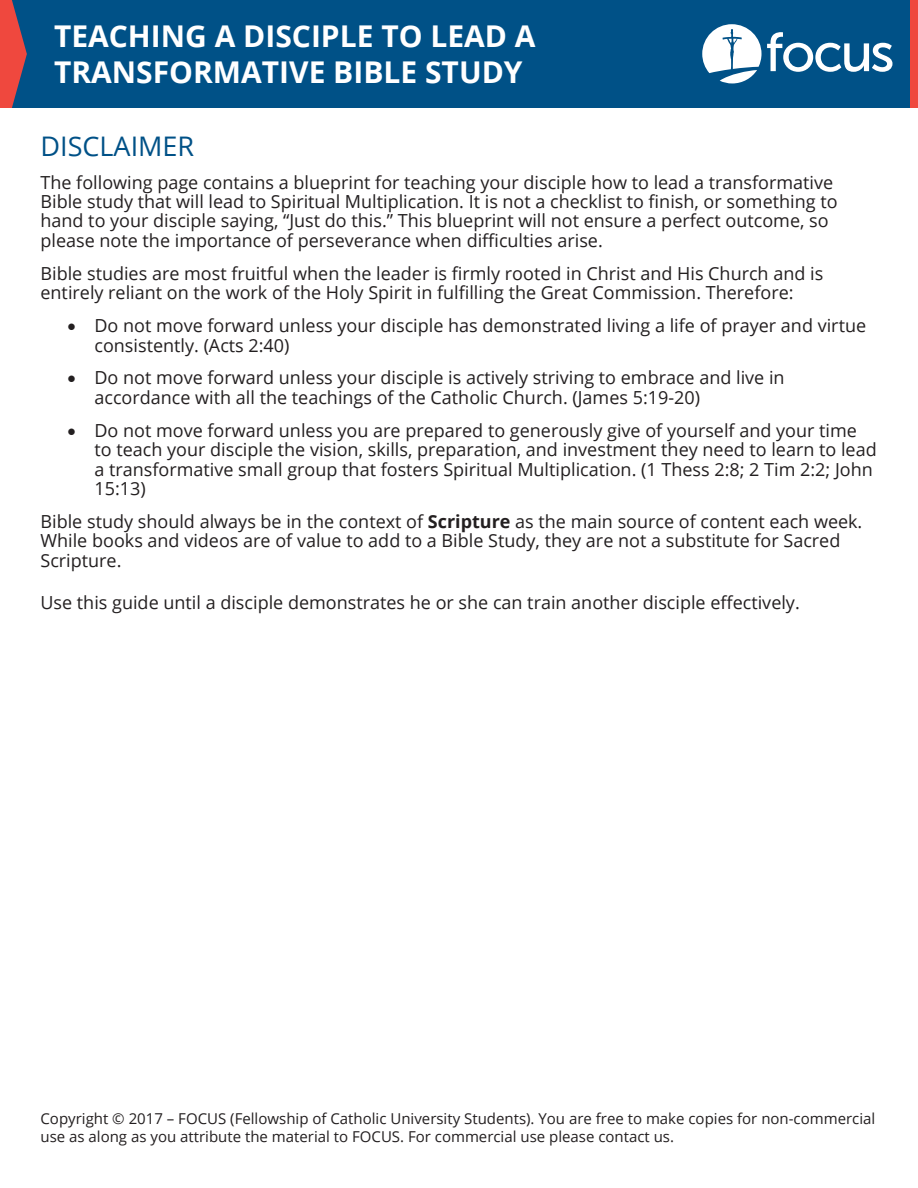
<style>
.page{position:relative;width:918px;height:1188px;background:#fff}
.page>*{position:absolute;margin:0;border:0;box-sizing:border-box;transform-origin:0 0}
.t1{font:700 30px "Open Sans";color:#fff}
.t2{font:27px "Open Sans";color:#005187}
.Body{font:18px/19.4px "Open Sans";color:#231f20}
.List_Paragraph{font:15px/18px "Open Sans";color:#231f20}
.s1{font-weight:700}
</style>
<div class="page">
<div style="left:12px;top:0;width:906px;height:108px;background:#005187"></div>
<svg style="left:0;top:0;width:27px;height:108px"></svg>
<svg style="left:702px;top:24px;width:190px;height:59px"></svg>
<div style="left:911px;top:0;width:7px;height:108px;background:#ef483e"></div>
<p class="t1" style="left:54px;top:15px;width:483px">TEACHING A DISCIPLE TO LEAD A</p>
<p class="t1" style="left:54px;top:51px;width:470px">TRANSFORMATIVE BIBLE STUDY</p>
<p class="t2" style="left:40px;top:127px;width:155px">DISCLAIMER</p>
<p class="Body" style="left:40px;top:172px;width:799px">The following page contains a blueprint for teaching your disciple how to lead a transformative Bible study that will lead to Spiritual Multiplication. It is not a checklist to finish, or something to hand to your disciple saying, “Just do this.” This blueprint will not ensure a perfect outcome, so please note the importance of perseverance when difficulties arise.</p>
<p class="Body" style="left:40px;top:263px;width:784px">Bible studies are most fruitful when the leader is firmly rooted in Christ and His Church and is entirely reliant on the work of the Holy Spirit in fulfilling the Great Commission. Therefore:</p>
<p class="Body" style="left:94px;top:315px;width:773px;text-indent:-27px">• Do not move forward unless your disciple has demonstrated living a life of prayer and virtue consistently. (Acts 2:40)</p>
<p class="Body" style="left:94px;top:368px;width:692px;text-indent:-27px">• Do not move forward unless your disciple is actively striving to embrace and live in accordance with all the teachings of the Catholic Church. (James 5:19-20)</p>
<p class="Body" style="left:94px;top:420px;width:784px;text-indent:-27px">• Do not move forward unless you are prepared to generously give of yourself and your time to teach your disciple the vision, skills, preparation, and investment they need to learn to lead a transformative small group that fosters Spiritual Multiplication. (1 Thess 2:8; 2 Tim 2:2; John 15:13)</p>
<p class="Body" style="left:40px;top:511px;width:823px">Bible study should always be in the context of <span class="s1">Scripture</span> as the main source of content each week.<br>While books and videos are of value to add to a Bible Study, they are not a substitute for Sacred<br>Scripture.</p>
<p class="Body" style="left:40px;top:593px;width:761px">Use this guide until a disciple demonstrates he or she can train another disciple effectively.</p>
<p class="List_Paragraph" style="left:40px;top:1110px;width:836px">Copyright © 2017 – FOCUS (Fellowship of Catholic University Students). You are free to make copies for non-commercial use as along as you attribute the material to FOCUS. For commercial use please contact us.</p>
</div>
